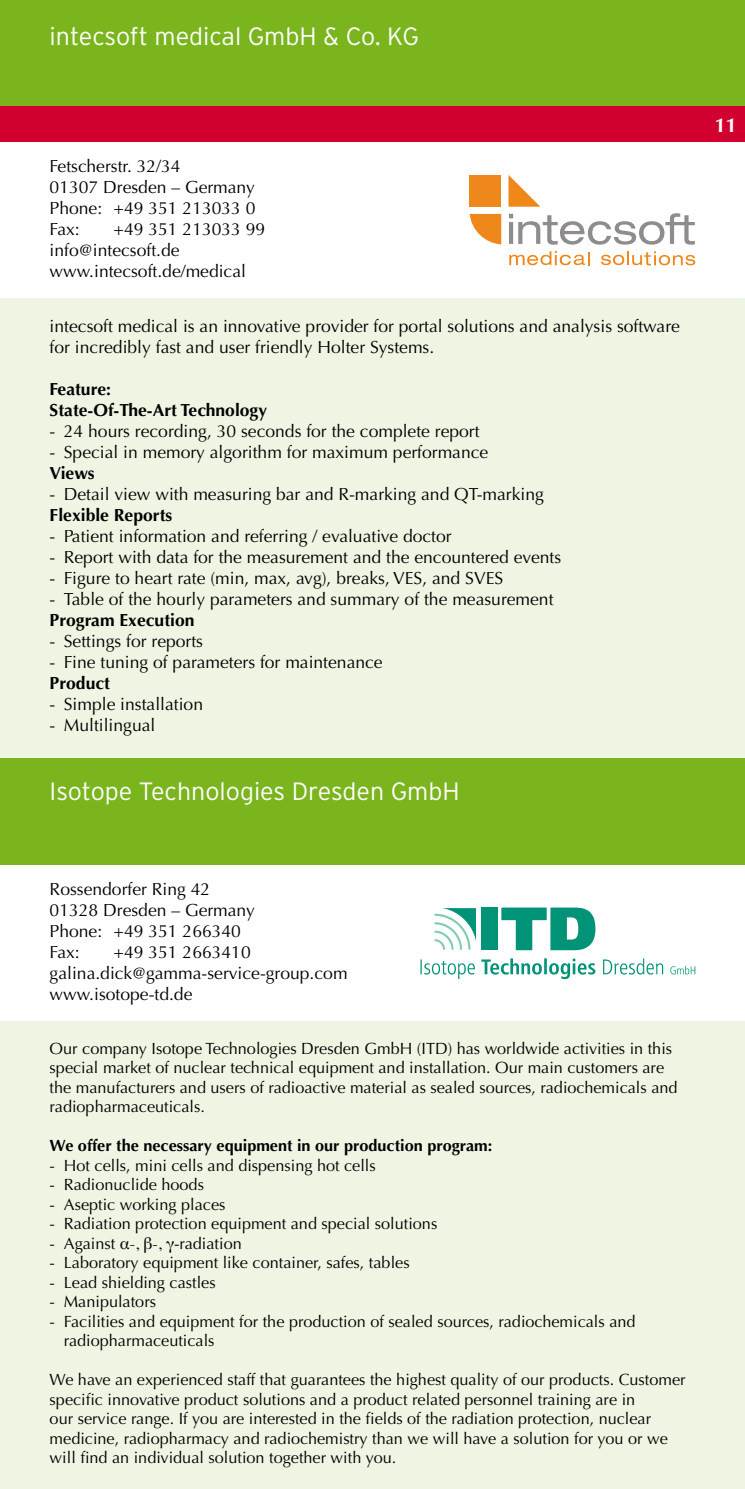
<style>
.page{position:relative;width:745px;height:1489px;background:#fff}
.page>*{position:absolute;margin:0;border:0;box-sizing:border-box;transform-origin:0 0}
.t1{font:300 25px "Interstate";color:#fff}
.t2{font:700 20px "Optima";color:#fff}
.t3{font:17.5px/21px "Optima";color:#000}
.t4{font:700 17.5px/21px "Optima";color:#000}
.t5{font:16.25px/19.5px "Optima";color:#000}
.t6{font:700 16.25px "Optima";color:#000}
.s1{font-family:"Times"}
</style>
<div class="page">
<div style="left:0;top:0;width:744px;height:106px;background:#7ab51d"></div>
<div style="left:0;top:106px;width:744px;height:36px;background:#d2002e"></div>
<div style="left:0;top:1020px;width:744px;height:468px;background:#eef5e2"></div>
<div style="left:0;top:298px;width:744px;height:460px;background:#eef5e2"></div>
<div style="left:0;top:758px;width:744px;height:107px;background:#7ab51d"></div>
<svg style="left:420px;top:958px;width:274px;height:21px"></svg>
<svg style="left:501px;top:907px;width:94px;height:43px"></svg>
<div style="left:481px;top:907px;width:16px;height:43px;background:#019377"></div>
<svg style="left:434px;top:908px;width:41px;height:41px"></svg>
<svg style="left:509px;top:213px;width:185px;height:32px"></svg>
<svg style="left:508px;top:175px;width:32px;height:32px"></svg>
<div style="left:469px;top:175px;width:32px;height:32px;background:#ef881b"></div>
<svg style="left:469px;top:214px;width:32px;height:30px"></svg>
<svg style="left:509px;top:251px;width:80px;height:14px"></svg>
<svg style="left:601px;top:251px;width:93px;height:14px"></svg>
<h1 class="t1" style="left:50px;top:22px;width:370px">intecsoft medical GmbH &amp; Co. KG</h1>
<p class="t3" style="left:50px;top:156px;width:207px">Fetscherstr. 32/34<br>01307 Dresden – Germany<br>Phone: +49 351 213033 0<br>Fax:</p>
<p class="t3" style="left:50px;top:219px;width:217px;text-indent:64px">+49 351 213033 99 info@intecsoft.de www.intecsoft.de/medical</p>
<p class="t3" style="left:50px;top:315px;width:631px">intecsoft medical is an innovative provider for portal solutions and analysis software for incredibly fast and user friendly Holter Systems.</p>
<p class="t4" style="left:50px;top:378px;width:219px">Feature:<br>State-Of-The-Art Technology</p>
<p class="t3" style="left:50px;top:420px;width:431px">- 24 hours recording, 30 seconds for the complete report</p>
<p class="t3" style="left:50px;top:441px;width:440px">- Special in memory algorithm for maximum performance</p>
<p class="t4" style="left:50px;top:462px;width:47px">Views</p>
<p class="t3" style="left:50px;top:483px;width:495px">- Detail view with measuring bar and R-marking and QT-marking</p>
<p class="t4" style="left:50px;top:504px;width:124px">Flexible Reports</p>
<p class="t3" style="left:50px;top:525px;width:403px">- Patient information and referring / evaluative doctor</p>
<p class="t3" style="left:50px;top:546px;width:512px">- Report with data for the measurement and the encountered events</p>
<p class="t3" style="left:50px;top:567px;width:455px">- Figure to heart rate (min, max, avg), breaks, VES, and SVES</p>
<p class="t3" style="left:50px;top:588px;width:505px">- Table of the hourly parameters and summary of the measurement</p>
<p class="t4" style="left:50px;top:609px;width:146px">Program Execution</p>
<p class="t3" style="left:50px;top:630px;width:155px">- Settings for reports</p>
<p class="t3" style="left:50px;top:651px;width:334px">- Fine tuning of parameters for maintenance</p>
<p class="t4" style="left:50px;top:672px;width:62px">Product</p>
<p class="t3" style="left:50px;top:693px;width:155px">- Simple installation</p>
<p class="t3" style="left:50px;top:714px;width:107px">- Multilingual</p>
<h1 class="t1" style="left:50px;top:777px;width:411px">Isotope Technologies Dresden GmbH</h1>
<p class="t2" style="left:714px;top:114px;width:24px">11</p>
<p class="t3" style="left:50px;top:879px;width:206px">Rossendorfer Ring 42<br>01328 Dresden – Germany<br>Phone: +49 351 266340<br>Fax:</p>
<p class="t3" style="left:50px;top:942px;width:299px;text-indent:64px">+49 351 2663410 galina.dick@gamma-service-group.com www.isotope-td.de</p>
<p class="t5" style="left:50px;top:1038px;width:629px">Our company Isotope Technologies Dresden GmbH (ITD) has worldwide activities in this special market of nuclear technical equipment and installation. Our main customers are the manufacturers and users of radioactive material as sealed sources, radiochemicals and radiopharmaceuticals.</p>
<p class="t6" style="left:50px;top:1136px;width:444px">We offer the necessary equipment in our production program:</p>
<p class="t5" style="left:50px;top:1155px;width:327px">- Hot cells, mini cells and dispensing hot cells</p>
<p class="t5" style="left:50px;top:1175px;width:156px">- Radionuclide hoods</p>
<p class="t5" style="left:50px;top:1194px;width:177px">- Aseptic working places</p>
<p class="t5" style="left:50px;top:1214px;width:389px">- Radiation protection equipment and special solutions</p>
<p class="t5" style="left:50px;top:1233px;width:193px">- Against <span class="s1">α-, β-, γ</span>-radiation</p>
<p class="t5" style="left:50px;top:1253px;width:361px">- Laboratory equipment like container, safes, tables</p>
<p class="t5" style="left:50px;top:1272px;width:167px">- Lead shielding castles</p>
<p class="t5" style="left:50px;top:1292px;width:108px">- Manipulators</p>
<p class="t5" style="left:64px;top:1311px;width:573px;text-indent:-14px">- Facilities and equipment for the production of sealed sources, radiochemicals and radiopharmaceuticals</p>
<p class="t5" style="left:50px;top:1370px;width:637px">We have an experienced staff that guarantees the highest quality of our products. Customer specific innovative product solutions and a product related personnel training are in<br>our service range. If you are interested in the fields of the radiation protection, nuclear medicine, radiopharmacy and radiochemistry than we will have a solution for you or we will find an individual solution together with you.</p>
</div>
